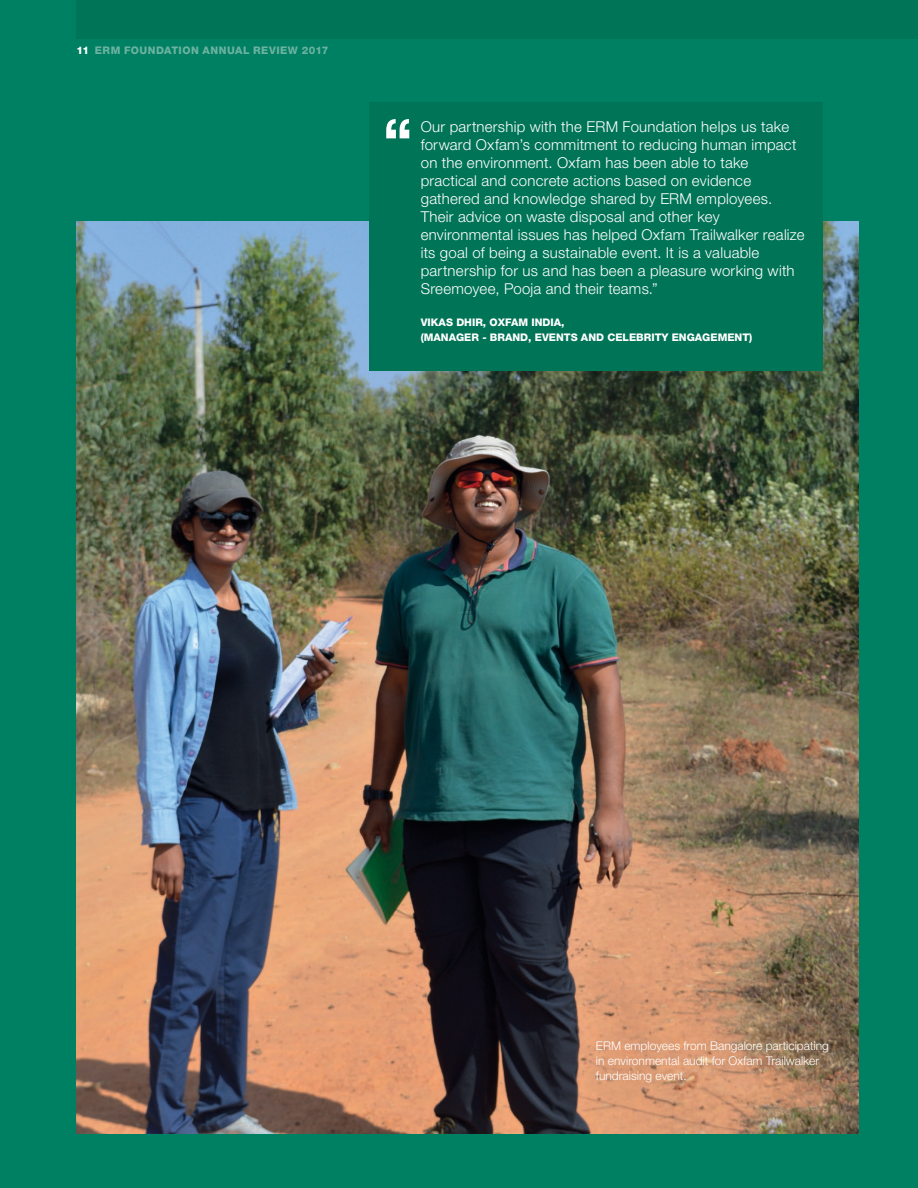
<style>
.page{position:relative;width:918px;height:1188px;background:#008062}
.page>*{position:absolute;margin:0;border:0;box-sizing:border-box;transform-origin:0 0}
.t1{font:300 15px/18px "Helvetica Neue LT Std";letter-spacing:.015em;color:#fff}
.t2{font:300 12px/15px "Helvetica Neue LT Std";color:#fff}
.t3{font:800 10.5px/15px "Helvetica Neue LT Std";color:#fff}
.t4{font:800 10.5px "Helvetica Neue LT Std";letter-spacing:.045em;color:#6cb2a1}
.s1{color:#fff}
</style>
<div class="page">
<img style="left:77px;top:221px;width:782px;height:913px">
<div style="left:369px;top:102px;width:454px;height:268px;background:#007457"></div>
<svg style="left:386px;top:119px;width:23px;height:19px"></svg>
<div style="left:77px;top:0;width:841px;height:38px;background:#007457"></div>
<p class="t4" style="left:77px;top:44px;width:253px"><span class="s1">11</span> ERM FOUNDATION ANNUAL REVIEW 2017</p>
<p class="t1" style="left:421px;top:117px;width:385px">Our partnership with the ERM Foundation helps us take forward Oxfam’s commitment to reducing human impact on the environment. Oxfam has been able to take practical and concrete actions based on evidence gathered and knowledge shared by ERM employees.<br>Their advice on waste disposal and other key environmental issues has helped Oxfam Trailwalker realize its goal of being a sustainable event. It is a valuable partnership for us and has been a pleasure working with Sreemoyee, Pooja and their teams.”</p>
<p class="t3" style="left:421px;top:314px;width:333px">VIKAS DHIR, OXFAM INDIA,<br>(MANAGER - BRAND, EVENTS AND CELEBRITY ENGAGEMENT)</p>
<p class="t2" style="left:596px;top:1038px;width:234px">ERM employees from Bangalore participating in environmental audit for Oxfam Trailwalker fundraising event.</p>
</div>
